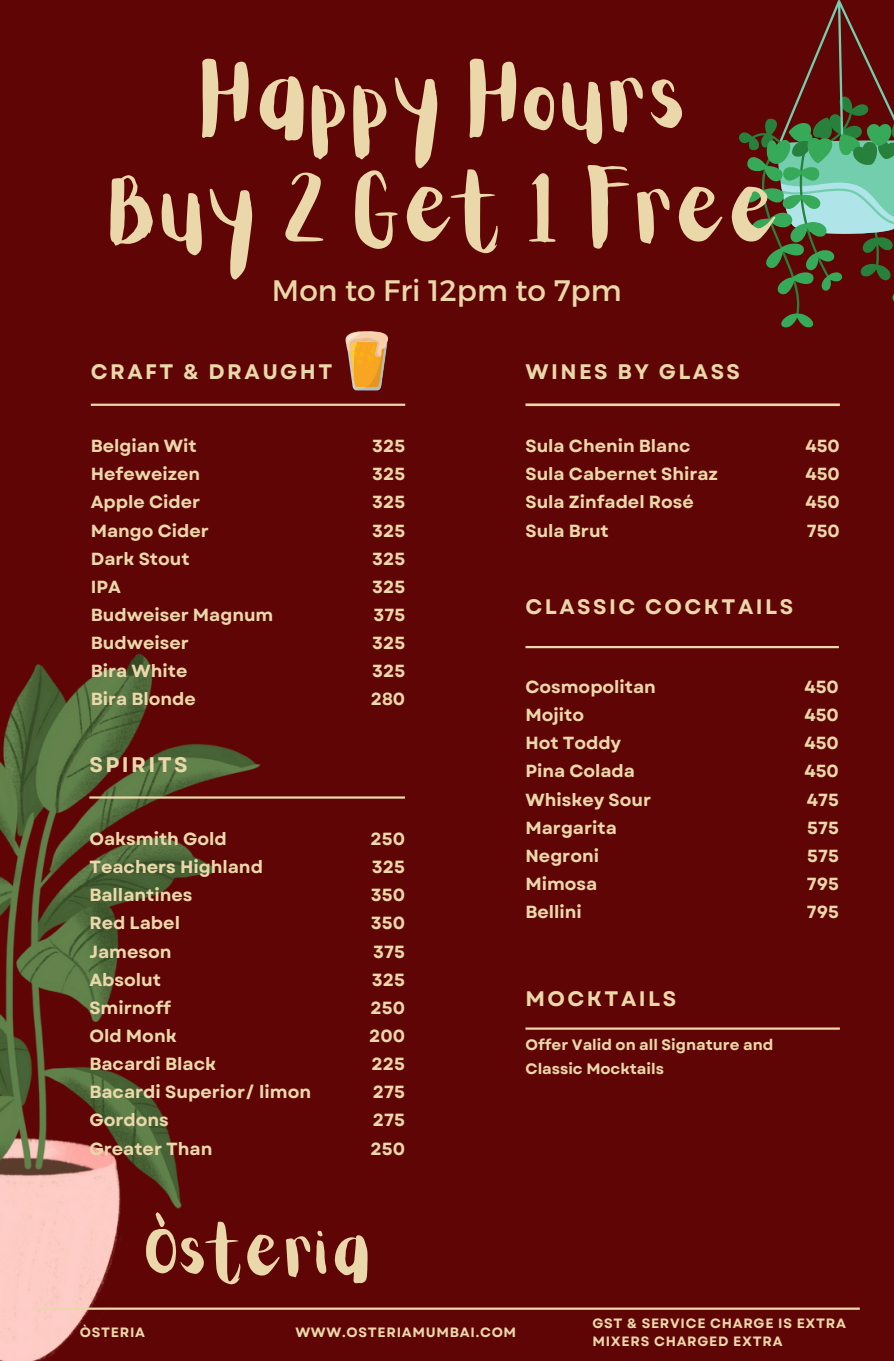
<style>
.page{position:relative;width:894px;height:1361px;background:#fff}
.page>*{position:absolute;margin:0;border:0;box-sizing:border-box;transform-origin:0 0}
.t1{font:79.8px/111.1px "Aloja Extended";color:#ebd8aa;text-align:center}
.t2{font:59.55px "Aloja Extended";color:#ebd8aa}
.t3{font:29.55px "Montserrat";color:#ebd8aa}
.t4{font:700 21.15px "Garet";letter-spacing:.115em;color:#ebd8aa}
.t5{font:700 21px "Garet";letter-spacing:.115em;color:#ebd8aa}
.t6{font:700 17.55px/28.2px "Garet";color:#ebd8aa}
.t7{font:700 15.15px/23.7px "Garet";color:#ebd8aa}
.t8{font:700 13.5px "Garet";letter-spacing:.055em;color:#ebd8aa}
</style>
<div class="page">
<div style="left:0;top:0;width:893px;height:1360px;background:#600505"></div>
<img style="left:0;top:653px;width:260px;height:707px">
<hr style="left:34px;top:1307px;width:825px;height:2px;background:#ebd8aa">
<hr style="left:91px;top:403px;width:314px;height:3px;background:#ebd8aa">
<hr style="left:89px;top:796px;width:316px;height:2px;background:#ebd8aa">
<hr style="left:525px;top:646px;width:313px;height:2px;background:#ebd8aa">
<hr style="left:525px;top:403px;width:314px;height:3px;background:#ebd8aa">
<hr style="left:525px;top:1027px;width:314px;height:2px;background:#ebd8aa">
<svg style="left:345px;top:331px;width:43px;height:59px"></svg>
<svg style="left:739px;top:0;width:154px;height:327px"></svg>
<h6 class="t1" style="left:110px;top:49px;width:674px">Happy Hours<br>Buy 2 Get 1 Free</h6>
<h2 class="t3" style="left:272px;top:271px;width:351px">Mon to Fri 12pm to 7pm</h2>
<p class="t5" style="left:91px;top:356px;width:243px">CRAFT &amp; DRAUGHT</p>
<h5 class="t5" style="left:525px;top:356px;width:216px">WINES BY GLASS</h5>
<h1 class="t6" style="left:91px;top:432px;width:184px">Belgian Wit<br>Hefeweizen<br>Apple Cider<br>Mango Cider<br>Dark Stout<br>IPA<br>Budweiser Magnum<br>Budweiser<br>Bira White<br>Bira Blonde</h1>
<h3 class="t6" style="left:371px;top:432px;width:36px;text-align:justify">325<br>325<br>325<br>325<br>325<br>325<br>375<br>325<br>325<br>280</h3>
<h5 class="t4" style="left:89px;top:749px;width:100px">SPIRITS</h5>
<h5 class="t6" style="left:89px;top:824px;width:223px">Oaksmith Gold<br>Teachers Highland<br>Ballantines<br>Red Label<br>Jameson<br>Absolut<br>Smirnoff<br>Old Monk<br>Bacardi Black<br>Bacardi Superior/ limon<br>Gordons<br>Greater Than</h5>
<h4 class="t6" style="left:369px;top:824px;width:37px;text-align:justify">250<br>325<br>350<br>350<br>375<br>325<br>250<br>200<br>225<br>275<br>275<br>250</h4>
<h4 class="t6" style="left:525px;top:432px;width:194px">Sula Chenin Blanc<br>Sula Cabernet Shiraz<br>Sula Zinfadel Rosé<br>Sula Brut</h4>
<h5 class="t6" style="left:805px;top:432px;width:36px;text-align:justify">450<br>450<br>450<br>750</h5>
<h5 class="t5" style="left:525px;top:591px;width:269px">CLASSIC COCKTAILS</h5>
<h4 class="t6" style="left:525px;top:672px;width:132px">Cosmopolitan<br>Mojito<br>Hot Toddy<br>Pina Colada<br>Whiskey Sour<br>Margarita<br>Negroni<br>Mimosa<br>Bellini</h4>
<h5 class="t6" style="left:804px;top:672px;width:36px;text-align:justify">450<br>450<br>450<br>450<br>475<br>575<br>575<br>795<br>795</h5>
<h4 class="t5" style="left:525px;top:983px;width:152px">MOCKTAILS</h4>
<h5 class="t7" style="left:525px;top:1032px;width:249px">Offer Valid on all Signature and<br>Classic Mocktails</h5>
<p class="t2" style="left:146px;top:1225px;width:229px">Òsteria</p>
<h4 class="t8" style="left:80px;top:1322px;width:67px">ÒSTERIA</h4>
<p class="t8" style="left:295px;top:1321px;width:222px">WWW.OSTERIAMUMBAI.COM</p>
<p class="t8" style="left:592px;top:1313px;width:255px">GST &amp; SERVICE CHARGE IS EXTRA</p>
<h5 class="t8" style="left:592px;top:1331px;width:192px">MIXERS CHARGED EXTRA</h5>
</div>
